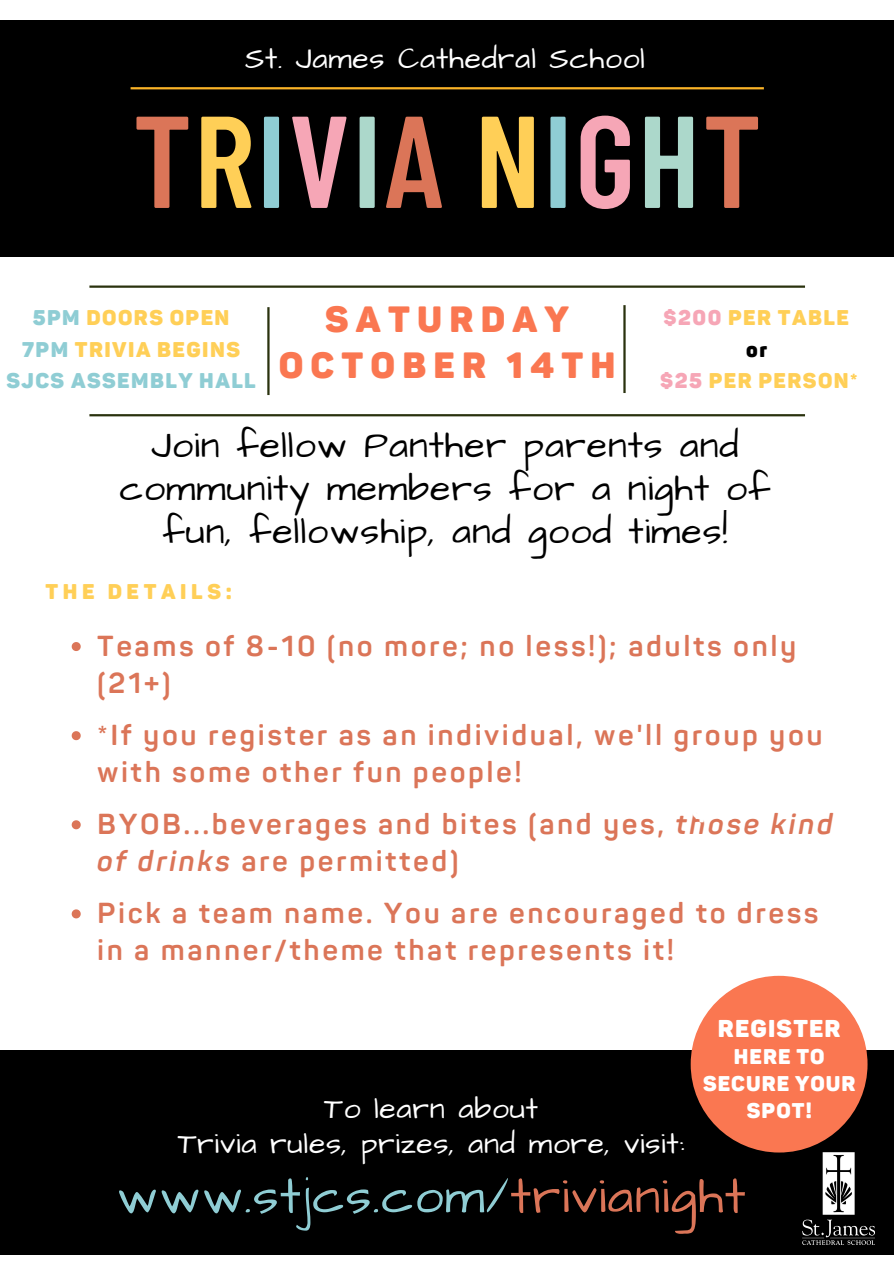
<style>
.page{position:relative;width:894px;height:1264px;background:#fff}
.page>*{position:absolute;margin:0;border:0;box-sizing:border-box;transform-origin:0 0}
.t1{font:600 130.35px "Barlow Condensed";letter-spacing:.02em;color:#db7558}
.t2{font:51px "Architects Daughter";letter-spacing:.025em;color:#8fcdd4}
.t3{font:37.5px/42.8px "Architects Daughter";letter-spacing:.025em;color:#000;text-align:center}
.t4{font:900 36px "Panton";letter-spacing:.2em;color:#fa7751}
.t5{font:700 36px "Panton";color:#fff}
.t6{font:30px "Architects Daughter";letter-spacing:.025em;color:#fff}
.t7{font:700 28.5px/37px "Panton";letter-spacing:.09em;color:#db7558}
.t8{font:900 24px "Panton";letter-spacing:.05em;color:#fff}
.t9{font:900 21px "Panton";letter-spacing:.07em;color:#ffcf57}
.t10{font:900 21px/27px "Panton";letter-spacing:.05em;color:#fff;text-align:center}
.t11{font:900 21px "Panton";letter-spacing:.07em;color:#8fcdd4}
.t12{font:900 21px "Panton";letter-spacing:.22em;color:#ffcf57}
.t13{font:900 21px "Panton";color:#000}
.s1{color:#ffcf57}
.s2{color:#8fcdd4}
.s3{color:#f6a6b6}
.s4{color:#acd8cb}
.s5{font-style:italic}
.s6{color:#db7558}
</style>
<div class="page">
<div style="left:0;top:20px;width:893px;height:236px;background:#000"></div>
<hr style="left:130px;top:87px;width:633px;height:2px;background:#fab328">
<svg style="left:72px;top:642px;width:9px;height:9px"></svg>
<svg style="left:72px;top:731px;width:9px;height:9px"></svg>
<svg style="left:72px;top:820px;width:9px;height:9px"></svg>
<svg style="left:72px;top:909px;width:9px;height:9px"></svg>
<hr style="left:89px;top:285px;width:715px;height:3px;background:#2a320e">
<hr style="left:89px;top:414px;width:715px;height:2px;background:#2a320e">
<hr style="left:267px;top:307px;width:2px;height:88px;background:#2a320e">
<hr style="left:623px;top:305px;width:2px;height:88px;background:#2a320e">
<div style="left:0;top:1050px;width:893px;height:205px;background:#000"></div>
<svg style="left:690px;top:975px;width:177px;height:177px"></svg>
<img style="left:802px;top:1152px;width:72px;height:92px">
<p class="t6" style="left:245px;top:39px;width:401px">St. James Cathedral School</p>
<p class="t1" style="left:133px;top:78px;width:630px">T<span class="s1">R</span><span class="s2">I</span><span class="s3">V</span><span class="s4">I</span>A <span class="s1">N</span><span class="s2">I</span><span class="s3">G</span><span class="s4">H</span>T</p>
<p class="t9" style="left:33px;top:305px;width:198px"><span class="s2">5PM</span> DOORS OPEN</p>
<p class="t9" style="left:22px;top:337px;width:219px"><span class="s2">7PM</span> TRIVIA BEGINS</p>
<p class="t11" style="left:6px;top:368px;width:251px">SJCS ASSEMBLY HALL</p>
<p class="t4" style="left:325px;top:298px;width:245px">SATURDAY</p>
<p class="t4" style="left:278px;top:344px;width:338px">OCTOBER 14TH</p>
<p class="t9" style="left:663px;top:305px;width:187px"><span class="s3">$200</span> PER TABLE</p>
<p class="t13" style="left:746px;top:337px;width:22px">or</p>
<p class="t9" style="left:660px;top:368px;width:199px"><span class="s3">$25</span> PER PERSON*</p>
<p class="t3" style="left:119px;top:425px;width:652px">Join fellow Panther parents and community members for a night of fun, fellowship, and good times!</p>
<p class="t12" style="left:46px;top:579px;width:187px">THE DETAILS:</p>
<p class="t7" style="left:97px;top:628px;width:700px">Teams of 8-10 (no more; no less!); adults only (21+)</p>
<p class="t7" style="left:97px;top:717px;width:727px">*If you register as an individual, we'll group you with some other fun people!</p>
<p class="t7" style="left:97px;top:806px;width:737px">BYOB...beverages and bites (and yes, <span class="s5">those kind of drinks</span> are permitted)</p>
<p class="t7" style="left:97px;top:896px;width:722px">Pick a team name. You are encouraged to dress in a manner/theme that represents it!</p>
<p class="t5" style="left:690px;top:786px;width:48px">$8</p>
<p class="t8" style="left:717px;top:1014px;width:124px">REGISTER</p>
<p class="t10" style="left:702px;top:1043px;width:154px">HERE TO<br>SECURE YOUR<br>SPOT!</p>
<p class="t6" style="left:324px;top:1088px;width:215px">To learn about</p>
<p class="t6" style="left:178px;top:1123px;width:508px">Trivia rules, prizes, and more, visit:</p>
<p class="t2" style="left:117px;top:1161px;width:630px">www.stjcs.com/<span class="s6">trivianight</span></p>
</div>
